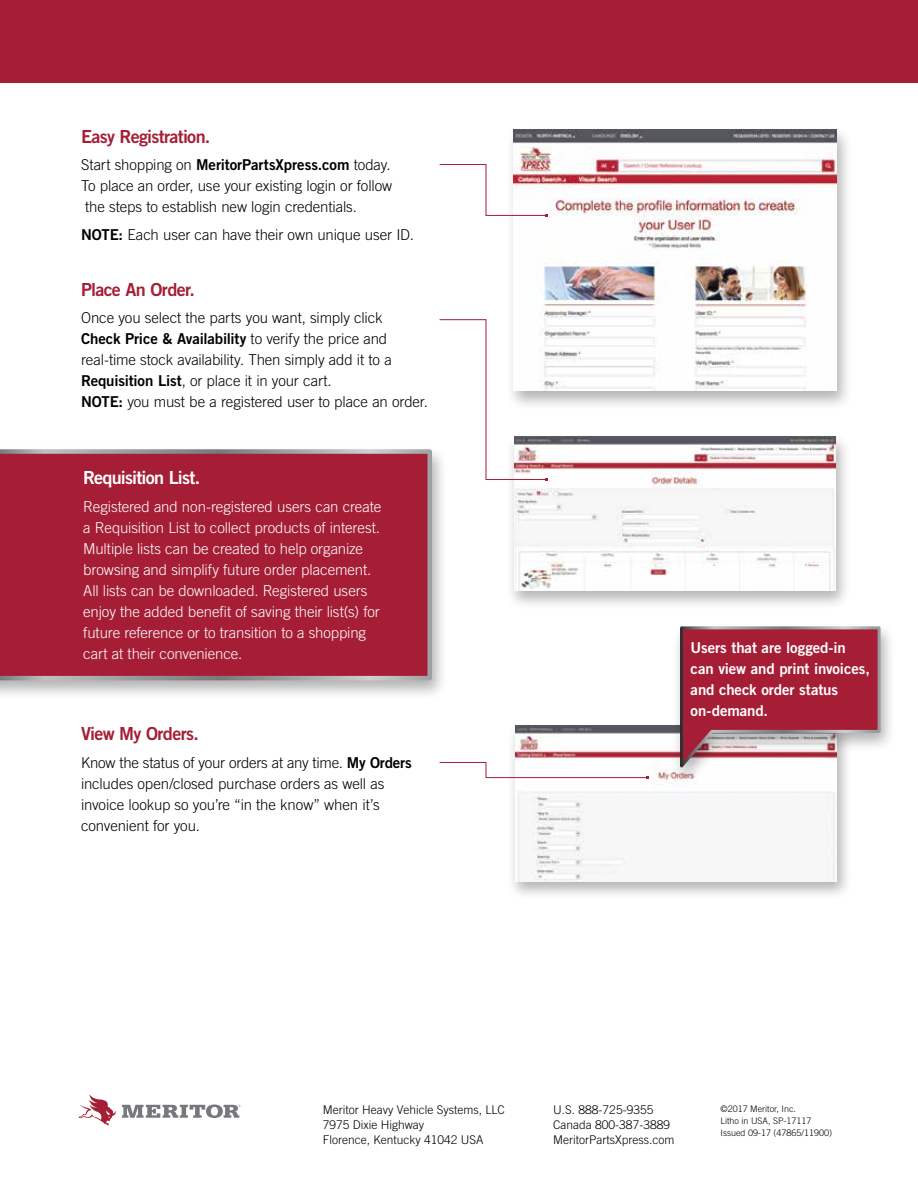
<style>
.page{position:relative;width:918px;height:1188px;background:#fff}
.page>*{position:absolute;margin:0;border:0;box-sizing:border-box;transform-origin:0 0}
.t1{font:18px "Trade Gothic LT Std Bd 2";letter-spacing:-.035em;color:#a51e36}
.t2{font:18px "Trade Gothic LT Std Bd 2";letter-spacing:-.045em;color:#fff}
.t3{font:300 15px/21px "Trade Gothic LT Std";letter-spacing:-.01em;color:#000}
.t4{font:300 15px/21px "Trade Gothic LT Std";letter-spacing:-.005em;color:#fff}
.t5{font:15px "Trade Gothic LT Std Bd 2";letter-spacing:-.005em;color:#000}
.t6{font:15px/21px "Trade Gothic LT Std Bd 2";letter-spacing:-.005em;color:#fff}
.t7{font:300 12px/15px "Trade Gothic LT Std";color:#000}
.t8{font:300 9px/12px "Trade Gothic LT Std";color:#000}
.s1{font-family:"Trade Gothic LT Std";font-weight:300}
.s2{font-family:"Trade Gothic LT Std Bd 2";font-weight:400}
</style>
<div class="page">
<div style="left:505px;top:432px;width:346px;height:178px;background:#000;opacity:.3"></div>
<img style="left:514px;top:436px;width:322px;height:154px">
<div style="left:0;top:445px;width:448px;height:255px;background:#000;opacity:.3"></div>
<div style="left:0;top:449px;width:432px;height:231px;background:#a51e36"></div>
<div style="left:0;top:0;width:918px;height:82px;background:#a51e36"></div>
<div style="left:507px;top:722px;width:345px;height:178px;background:#000;opacity:.3"></div>
<img style="left:515px;top:726px;width:322px;height:155px">
<svg style="left:439px;top:762px;width:210px;height:17px"></svg>
<svg style="left:122px;top:1105px;width:119px;height:13px"></svg>
<svg style="left:79px;top:1095px;width:37px;height:31px"></svg>
<div style="left:505px;top:126px;width:348px;height:285px;background:#000;opacity:.3"></div>
<img style="left:514px;top:130px;width:323px;height:261px">
<svg style="left:439px;top:164px;width:109px;height:53px"></svg>
<svg style="left:439px;top:319px;width:109px;height:162px"></svg>
<div style="left:672px;top:622px;width:224px;height:165px;background:#000;opacity:.3"></div>
<svg style="left:679px;top:625px;width:203px;height:149px"></svg>
<p class="t1" style="left:81px;top:125px;width:131px">Easy Registration.</p>
<p class="t5" style="left:81px;top:156px;width:311px"><span class="s1">Start shopping on</span> MeritorPartsXpress.com <span class="s1">today.</span></p>
<p class="t3" style="left:81px;top:175px;width:313px">To place an order, use your existing login or follow the steps to establish new login credentials.</p>
<p class="t3" style="left:81px;top:224px;width:335px"><span class="s2">NOTE:</span> Each user can have their own unique user ID.</p>
<p class="t1" style="left:81px;top:278px;width:115px">Place An Order.</p>
<p class="t3" style="left:81px;top:307px;width:303px">Once you select the parts you want, simply click</p>
<p class="t5" style="left:81px;top:330px;width:308px">Check Price &amp; Availability <span class="s1">to verify the price and</span></p>
<p class="t3" style="left:81px;top:349px;width:349px">real-time stock availability. Then simply add it to a<br><span class="s2">Requisition List</span>, or place it in your cart.<br><span class="s2">NOTE:</span> you must be a registered user to place an order.</p>
<p class="t2" style="left:83px;top:466px;width:119px">Requisition List.</p>
<p class="t4" style="left:83px;top:496px;width:300px">Registered and non-registered users can create a Requisition List to collect products of interest.<br>Multiple lists can be created to help organize browsing and simplify future order placement.<br>All lists can be downloaded. Registered users enjoy the added benefit of saving their list(s) for future reference or to transition to a shopping cart at their convenience.</p>
<p class="t1" style="left:81px;top:723px;width:119px">View My Orders.</p>
<p class="t3" style="left:81px;top:752px;width:332px">Know the status of your orders at any time. <span class="s2">My Orders </span>includes open/closed purchase orders as well as invoice lookup so you’re “in the know” when it’s convenient for you.</p>
<p class="t6" style="left:691px;top:637px;width:181px">Users that are logged-in can view and print invoices, and check order status on-demand.</p>
<p class="t7" style="left:323px;top:1102px;width:183px">Meritor Heavy Vehicle Systems, LLC<br>7975 Dixie Highway<br>Florence, Kentucky 41042 USA</p>
<p class="t7" style="left:553px;top:1102px;width:123px">U.S. 888-725-9355<br>Canada 800-387-3889<br>MeritorPartsXpress.com</p>
<p class="t8" style="left:721px;top:1103px;width:113px">©2017 Meritor, Inc.<br>Litho in USA, SP-17117<br>Issued 09-17 (47865/11900)</p>
</div>
